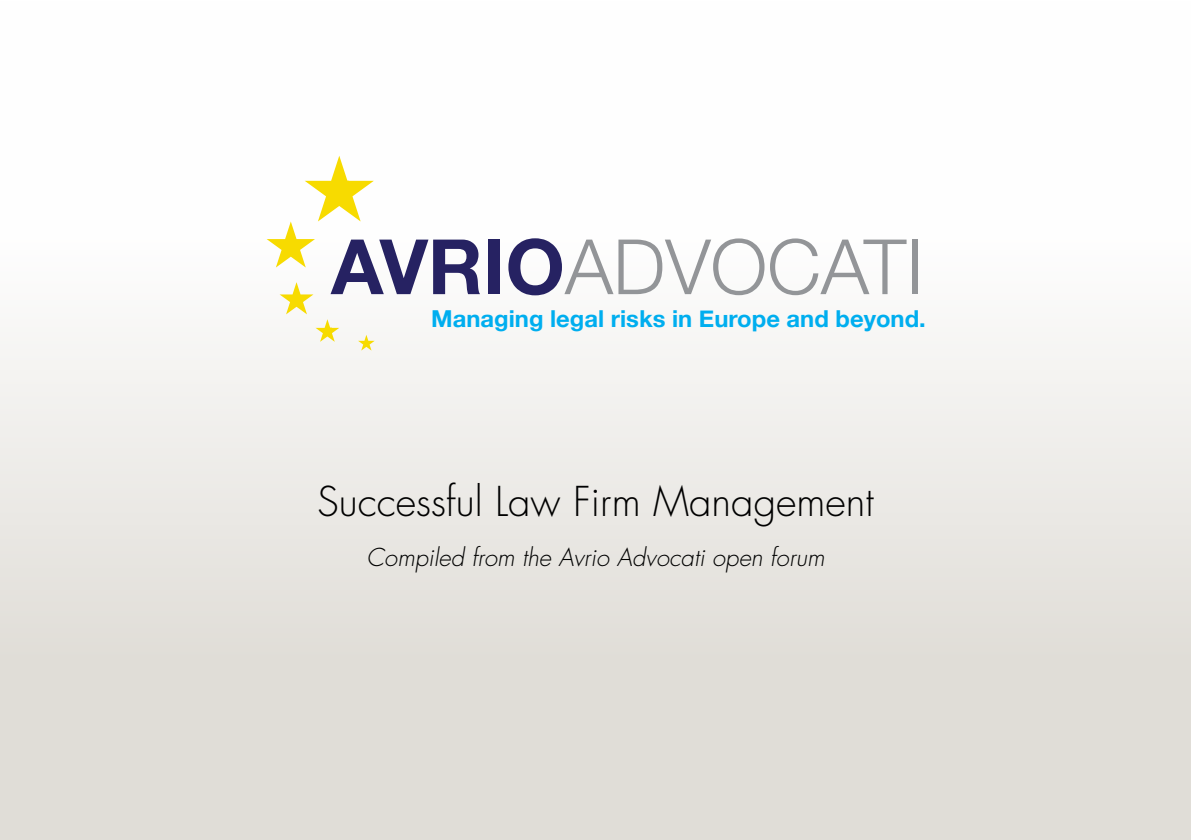
<style>
.page{position:relative;width:1191px;height:840px;background:#fff}
.page>*{position:absolute;margin:0;border:0;box-sizing:border-box;transform-origin:0 0}
.t1{font:300 76.4px "Helvetica Neue";color:#939598}
.t2{font:300 40px "Futura Std";color:#000}
.t3{font:italic 300 24px "Futura Std";color:#000}
.t4{font:700 23.4px "Helvetica Neue";color:#00aeef}
.s1{font-weight:700;color:#262262}
</style>
<div class="page">
<div style="left:0;top:1px;width:1190px;height:838px;background:linear-gradient(to bottom,#fff,#dcd8d1)"></div>
<svg style="left:267px;top:156px;width:107px;height:111px"></svg>
<svg style="left:279px;top:282px;width:60px;height:59px"></svg>
<svg style="left:358px;top:334px;width:17px;height:16px"></svg>
<h1 class="t1" style="left:331px;top:220px;width:593px"><span class="s1">AVRIO</span>ADVOCATI</h1>
<p class="t4" style="left:431px;top:304px;width:496px">Managing legal risks in Europe and beyond.</p>
<h2 class="t2" style="left:317px;top:476px;width:558px">Successful Law Firm Management</h2>
<p class="t3" style="left:366px;top:542px;width:459px">Compiled from the Avrio Advocati open forum</p>
</div>
